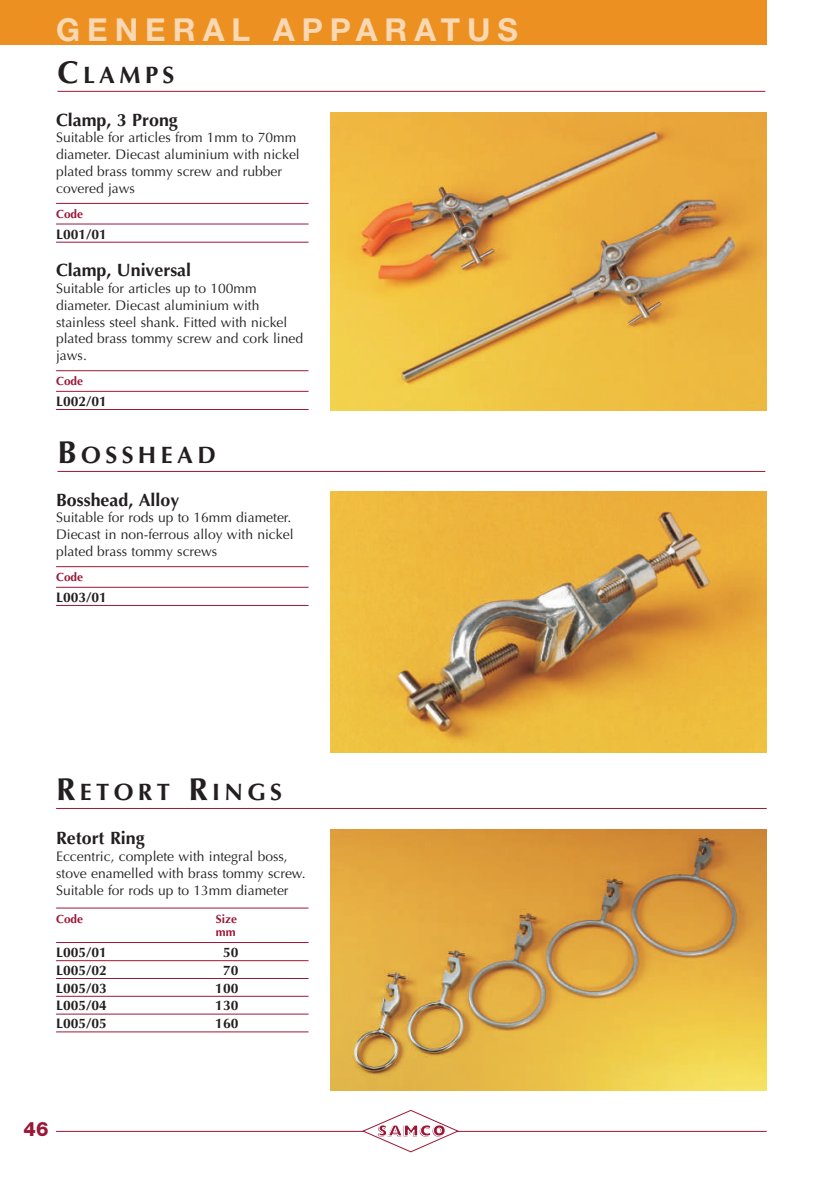
<style>
.page{position:relative;width:834px;height:1191px;background:#fff}
.page>*{position:absolute;margin:0;border:0;box-sizing:border-box;transform-origin:0 0}
.t1{font:700 31.68px "Helvetica Neue";letter-spacing:.22em;color:#f9d8b3}
.t2{font:700 23.8px "Optima";letter-spacing:.185em;color:#231f20}
.t3{font:800 19.78px "Helvetica Neue";color:#9b1737}
.t4{font:700 17.85px "Optima";color:#231f20}
.t5{font:13.83px/16.8px "Optima";color:#231f20}
.t6{font:700 13.83px "Optima";color:#231f20}
.t7{font:700 11.9px/13.8px "Optima";color:#9b1737}
.s1{font-size:31.68px}
</style>
<div class="page">
<div style="left:0;top:0;width:766px;height:45px;background:#ec9121"></div>
<hr style="left:56px;top:1131px;width:710px;height:1px;background:#9b1737">
<hr style="left:57px;top:91px;width:708px;height:1px;background:#9b1737">
<svg style="left:362px;top:1110px;width:97px;height:42px"></svg>
<hr style="left:56px;top:203px;width:252px;height:1px;background:#9b1737">
<hr style="left:56px;top:223px;width:252px;height:1px;background:#9b1737">
<hr style="left:56px;top:242px;width:252px;height:1px;background:#9b1737">
<hr style="left:56px;top:370px;width:252px;height:1px;background:#9b1737">
<hr style="left:56px;top:391px;width:252px;height:1px;background:#9b1737">
<hr style="left:56px;top:409px;width:252px;height:1px;background:#9b1737">
<hr style="left:57px;top:471px;width:708px;height:1px;background:#9b1737">
<hr style="left:56px;top:566px;width:252px;height:1px;background:#9b1737">
<hr style="left:56px;top:587px;width:252px;height:1px;background:#9b1737">
<hr style="left:56px;top:605px;width:252px;height:1px;background:#9b1737">
<hr style="left:56px;top:808px;width:710px;height:1px;background:#9b1737">
<hr style="left:56px;top:907px;width:252px;height:1px;background:#9b1737">
<hr style="left:56px;top:942px;width:252px;height:1px;background:#9b1737">
<hr style="left:56px;top:960px;width:252px;height:1px;background:#9b1737">
<hr style="left:56px;top:978px;width:252px;height:1px;background:#9b1737">
<hr style="left:56px;top:996px;width:252px;height:1px;background:#9b1737">
<hr style="left:56px;top:1013px;width:252px;height:1px;background:#9b1737">
<hr style="left:56px;top:1031px;width:252px;height:1px;background:#9b1737">
<img style="left:331px;top:112px;width:435px;height:298px">
<img style="left:331px;top:491px;width:435px;height:261px">
<img style="left:331px;top:829px;width:435px;height:261px">
<h1 class="t1" style="left:56px;top:18px;width:463px">GENERAL APPARATUS</h1>
<h2 class="t2" style="left:57px;top:65px;width:118px"><span class="s1">C</span>LAMPS</h2>
<p class="t4" style="left:56px;top:112px;width:123px">Clamp, 3 Prong</p>
<p class="t5" style="left:56px;top:131px;width:245px">Suitable for articles from 1mm to 70mm diameter. Diecast aluminium with nickel plated brass tommy screw and rubber covered jaws</p>
<p class="t7" style="left:56px;top:208px;width:29px">Code</p>
<p class="t6" style="left:56px;top:228px;width:52px">L001/01</p>
<p class="t4" style="left:56px;top:263px;width:136px">Clamp, Universal</p>
<p class="t5" style="left:56px;top:281px;width:248px">Suitable for articles up to 100mm diameter. Diecast aluminium with stainless steel shank. Fitted with nickel plated brass tommy screw and cork lined jaws.</p>
<p class="t7" style="left:56px;top:375px;width:29px">Code</p>
<p class="t6" style="left:56px;top:395px;width:52px">L002/01</p>
<h2 class="t2" style="left:57px;top:445px;width:160px"><span class="s1">B</span>OSSHEAD</h2>
<p class="t4" style="left:56px;top:492px;width:125px">Bosshead, Alloy</p>
<p class="t5" style="left:56px;top:511px;width:239px">Suitable for rods up to 16mm diameter.<br>Diecast in non-ferrous alloy with nickel plated brass tommy screws</p>
<p class="t7" style="left:56px;top:571px;width:29px">Code</p>
<p class="t6" style="left:56px;top:591px;width:52px">L003/01</p>
<h2 class="t2" style="left:56px;top:782px;width:227px"><span class="s1">R</span>ETORT <span class="s1">R</span>INGS</h2>
<p class="t4" style="left:56px;top:830px;width:90px">Retort Ring</p>
<p class="t5" style="left:56px;top:849px;width:251px">Eccentric, complete with integral boss, stove enamelled with brass tommy screw.<br>Suitable for rods up to 13mm diameter</p>
<p class="t7" style="left:56px;top:912px;width:29px">Code</p>
<p class="t7" style="left:216px;top:912px;width:23px">Size mm</p>
<p class="t6" style="left:56px;top:946px;width:52px">L005/01</p>
<p class="t6" style="left:223px;top:946px;width:17px">50</p>
<p class="t6" style="left:56px;top:964px;width:52px">L005/02</p>
<p class="t6" style="left:223px;top:964px;width:17px">70</p>
<p class="t6" style="left:56px;top:982px;width:52px">L005/03</p>
<p class="t6" style="left:215px;top:982px;width:25px">100</p>
<p class="t6" style="left:56px;top:1000px;width:52px">L005/04</p>
<p class="t6" style="left:215px;top:1000px;width:25px">130</p>
<p class="t6" style="left:56px;top:1017px;width:52px">L005/05</p>
<p class="t6" style="left:215px;top:1017px;width:25px">160</p>
<h3 class="t3" style="left:24px;top:1121px;width:26px">46</h3>
</div>
